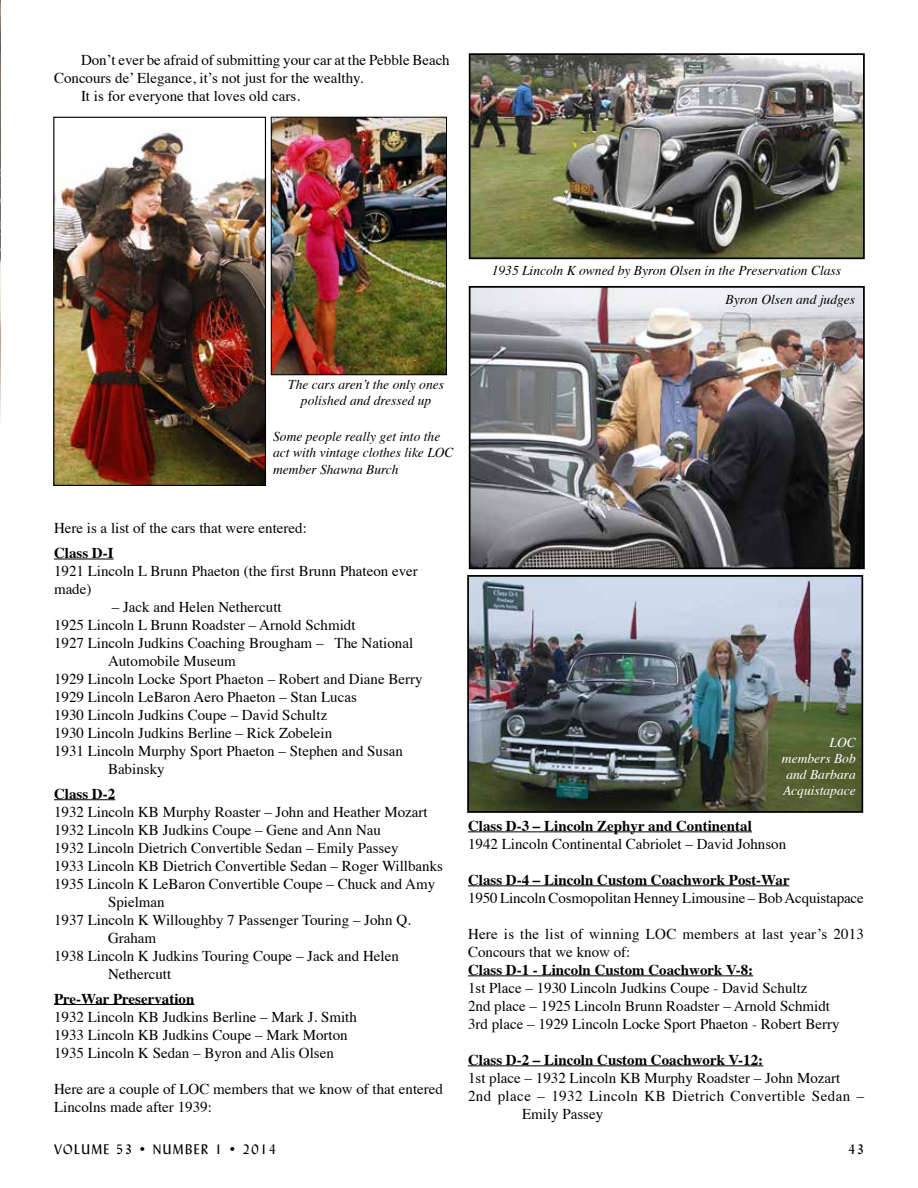
<style>
.page{position:relative;width:918px;height:1188px;background:#fff}
.page>*{position:absolute;margin:0;border:0;box-sizing:border-box;transform-origin:0 0}
.t1{font:15px/18px "Times";color:#000}
.t2{font:700 15px "Times";color:#000}
.t3{font:15px "Times";letter-spacing:.025em;color:#000}
.t4{font:italic 13.5px/16.2px "Times";color:#000;text-align:center}
.t5{font:italic 13.5px/16.2px "Times";color:#fff;text-align:right}
.t6{font:13.5px "Lynda Normal";letter-spacing:.1em;color:#000}
</style>
<div class="page">
<hr style="left:54px;top:558px;width:60px;height:2px;background:#000">
<hr style="left:54px;top:799px;width:61px;height:1px;background:#000">
<hr style="left:54px;top:1004px;width:140px;height:1px;background:#000">
<hr style="left:468px;top:831px;width:284px;height:1px;background:#000">
<hr style="left:468px;top:885px;width:321px;height:1px;background:#000">
<hr style="left:468px;top:975px;width:285px;height:1px;background:#000">
<hr style="left:468px;top:1065px;width:295px;height:1px;background:#000">
<img style="left:0;top:0;width:1px;height:421px">
<img style="left:55px;top:130px;width:209px;height:354px">
<div style="left:53px;top:117px;width:213px;height:369px;border:1px solid #000"></div>
<img style="left:472px;top:56px;width:390px;height:200px">
<div style="left:469px;top:53px;width:396px;height:206px;border:2px solid #000"></div>
<img style="left:470px;top:578px;width:390px;height:232px">
<div style="left:467px;top:575px;width:396px;height:238px;border:2px solid #000"></div>
<img style="left:273px;top:119px;width:172px;height:254px">
<div style="left:271px;top:117px;width:176px;height:258px;border:1px solid #000"></div>
<img style="left:472px;top:289px;width:390px;height:277px">
<div style="left:469px;top:286px;width:396px;height:283px;border:2px solid #000"></div>
<p class="t1" style="left:81px;top:50px;width:370px">Don’t ever be afraid of submitting your car at the Pebble Beach</p>
<p class="t1" style="left:54px;top:68px;width:311px">Concours de’ Elegance, it’s not just for the wealthy.</p>
<p class="t1" style="left:81px;top:86px;width:221px">It is for everyone that loves old cars.</p>
<p class="t4" style="left:492px;top:263px;width:351px">1935 Lincoln K owned by Byron Olsen in the Preservation Class</p>
<p class="t4" style="left:725px;top:292px;width:131px">Byron Olsen and judges</p>
<p class="t4" style="left:288px;top:377px;width:157px">The cars aren’t the only ones polished and dressed up</p>
<p class="t4" style="left:273px;top:429px;width:182px;text-align:left">Some people really get into the act with vintage clothes like LOC member Shawna Burch</p>
<p class="t1" style="left:54px;top:518px;width:254px">Here is a list of the cars that were entered:</p>
<p class="t2" style="left:54px;top:543px;width:61px">Class D-I</p>
<p class="t1" style="left:54px;top:561px;width:365px">1921 Lincoln L Brunn Phaeton (the first Brunn Phateon ever made)</p>
<p class="t1" style="left:112px;top:597px;width:171px">– Jack and Helen Nethercutt</p>
<p class="t1" style="left:54px;top:615px;width:303px">1925 Lincoln L Brunn Roadster – Arnold Schmidt</p>
<p class="t1" style="left:54px;top:633px;width:361px">1927 Lincoln Judkins Coaching Brougham – The National</p>
<p class="t1" style="left:108px;top:651px;width:129px">Automobile Museum</p>
<p class="t1" style="left:54px;top:669px;width:370px">1929 Lincoln Locke Sport Phaeton – Robert and Diane Berry</p>
<p class="t1" style="left:54px;top:687px;width:304px">1929 Lincoln LeBaron Aero Phaeton – Stan Lucas</p>
<p class="t1" style="left:54px;top:705px;width:275px">1930 Lincoln Judkins Coupe – David Schultz</p>
<p class="t1" style="left:54px;top:723px;width:280px">1930 Lincoln Judkins Berline – Rick Zobelein</p>
<p class="t1" style="left:54px;top:741px;width:351px">1931 Lincoln Murphy Sport Phaeton – Stephen and Susan</p>
<p class="t1" style="left:108px;top:759px;width:58px">Babinsky</p>
<p class="t2" style="left:54px;top:784px;width:63px">Class D-2</p>
<p class="t1" style="left:54px;top:801px;width:375px">1932 Lincoln KB Murphy Roaster – John and Heather Mozart</p>
<p class="t1" style="left:54px;top:819px;width:329px">1932 Lincoln KB Judkins Coupe – Gene and Ann Nau</p>
<p class="t1" style="left:54px;top:837px;width:346px">1932 Lincoln Dietrich Convertible Sedan – Emily Passey</p>
<p class="t1" style="left:54px;top:855px;width:391px">1933 Lincoln KB Dietrich Convertible Sedan – Roger Willbanks</p>
<p class="t1" style="left:54px;top:873px;width:383px">1935 Lincoln K LeBaron Convertible Coupe – Chuck and Amy</p>
<p class="t1" style="left:108px;top:891px;width:58px">Spielman</p>
<p class="t1" style="left:54px;top:909px;width:358px">1937 Lincoln K Willoughby 7 Passenger Touring – John Q.</p>
<p class="t1" style="left:108px;top:927px;width:50px">Graham</p>
<p class="t1" style="left:54px;top:945px;width:346px">1938 Lincoln K Judkins Touring Coupe – Jack and Helen</p>
<p class="t1" style="left:108px;top:963px;width:65px">Nethercutt</p>
<p class="t2" style="left:54px;top:988px;width:142px">Pre-War Preservation</p>
<p class="t1" style="left:54px;top:1006px;width:304px">1932 Lincoln KB Judkins Berline – Mark J. Smith<br>1933 Lincoln KB Judkins Coupe – Mark Morton<br>1935 Lincoln K Sedan – Byron and Alis Olsen</p>
<p class="t1" style="left:54px;top:1078px;width:391px">Here are a couple of LOC members that we know of that entered<br>Lincolns made after 1939:</p>
<p class="t5" style="left:782px;top:735px;width:75px">LOC members Bob and Barbara<br>Acquistapace</p>
<p class="t2" style="left:468px;top:816px;width:285px">Class D-3 – Lincoln Zephyr and Continental</p>
<p class="t1" style="left:468px;top:834px;width:320px">1942 Lincoln Continental Cabriolet – David Johnson</p>
<p class="t2" style="left:468px;top:870px;width:323px">Class D-4 – Lincoln Custom Coachwork Post-War</p>
<p class="t1" style="left:468px;top:888px;width:397px">1950 Lincoln Cosmopolitan Henney Limousine – Bob Acquistapace</p>
<p class="t1" style="left:468px;top:924px;width:398px">Here is the list of winning LOC members at last year’s 2013<br>Concours that we know of:</p>
<p class="t2" style="left:468px;top:960px;width:287px">Class D-1 - Lincoln Custom Coachwork V-8:</p>
<p class="t1" style="left:468px;top:978px;width:373px">1st Place – 1930 Lincoln Judkins Coupe - David Schultz<br>2nd place – 1925 Lincoln Brunn Roadster – Arnold Schmidt<br>3rd place – 1929 Lincoln Locke Sport Phaeton - Robert Berry</p>
<p class="t2" style="left:468px;top:1050px;width:297px">Class D-2 – Lincoln Custom Coachwork V-12:</p>
<p class="t1" style="left:468px;top:1068px;width:374px">1st place – 1932 Lincoln KB Murphy Roadster – John Mozart</p>
<p class="t3" style="left:468px;top:1082px;width:398px">2nd place – 1932 Lincoln KB Dietrich Convertible Sedan –</p>
<p class="t1" style="left:522px;top:1104px;width:83px">Emily Passey</p>
<p class="t6" style="left:54px;top:1141px;width:223px">VOLUME 53 • NUMBER 1 • 2014</p>
<p class="t6" style="left:848px;top:1141px;width:17px">43</p>
</div>
